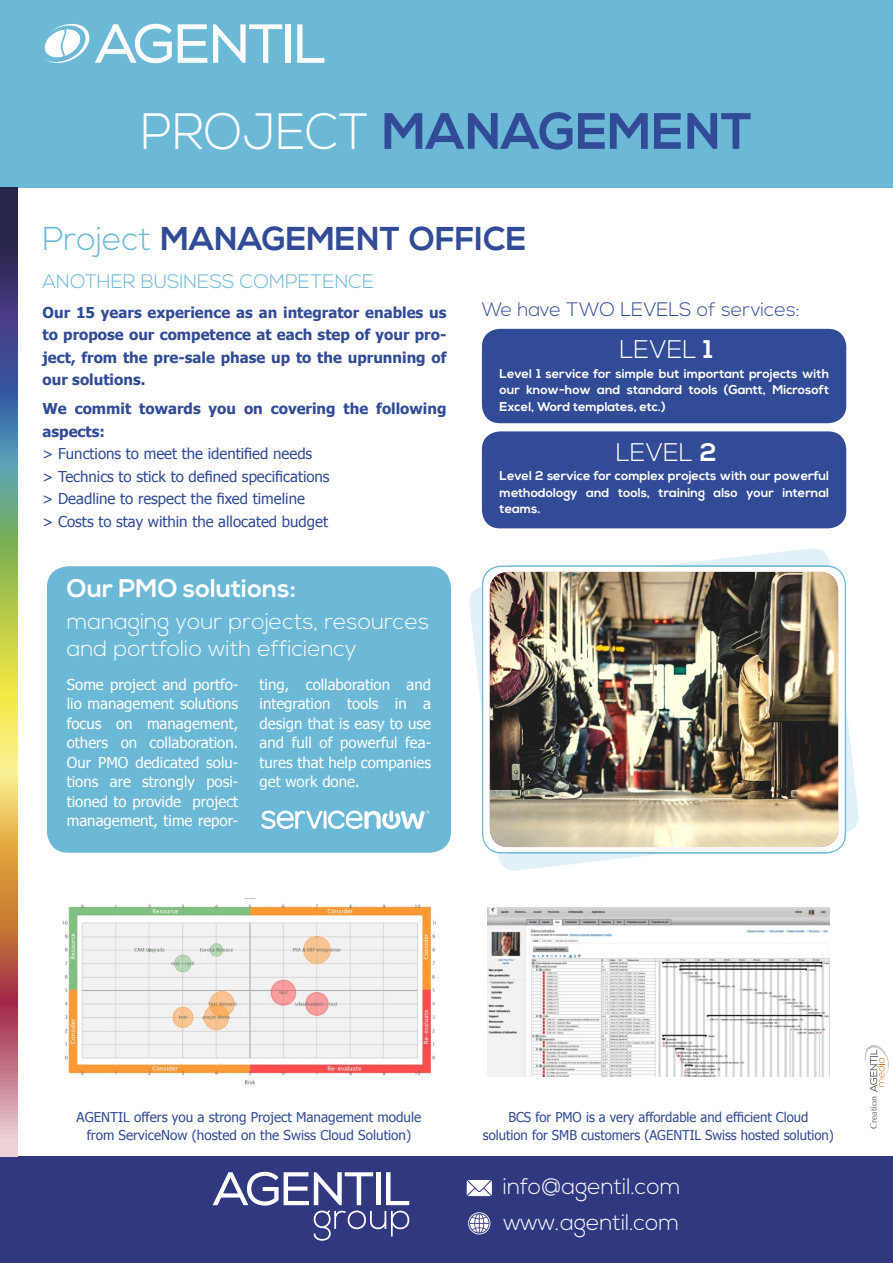
<style>
.page{position:relative;width:893px;height:1263px;background:#fff}
.page>*{position:absolute;margin:0;border:0;box-sizing:border-box;transform-origin:0 0}
.t1{font:700 51px "Nexa";color:#314b96}
.t2{font:700 33px "Nexa";color:#314b96}
.t3{font:700 25.5px "Nexa";color:#fff}
.t4{font:300 25.5px "Nexa";color:#fff}
.t5{font:300 22.65px "Nexa";color:#fff}
.t6{font:300 22.5px/27px "Nexa";color:#fff}
.t7{font:300 19.5px "Nexa";color:#314b96}
.t8{font:300 19.5px "Nexa";color:#6bb8d7}
.t9{font:15px/19.5px "Tahoma";color:#fff;text-align:justify}
.t10{font:700 15px/22.5px "Tahoma";color:#314b96;text-align:justify}
.t11{font:15px/22.5px "Tahoma";color:#314b96}
.t12{font:13.5px/18px "Tahoma";color:#314b96;text-align:center}
.t13{font:700 12.75px/16.5px "Nexa";color:#fff;text-align:justify}
.t14{font:9px "Optima";color:#585857}
.s1{font-weight:300;color:#fff}
.s2{font-weight:300;color:#6bb8d7}
.s3{font-weight:700}
</style>
<div class="page">
<svg style="left:469px;top:548px;width:390px;height:323px"></svg>
<div style="left:0;top:0;width:893px;height:187px;background:#6bb8d7"></div>
<svg style="left:44px;top:23px;width:128px;height:41px"></svg>
<svg style="left:178px;top:24px;width:29px;height:39px"></svg>
<svg style="left:213px;top:24px;width:69px;height:39px"></svg>
<div style="left:286px;top:24px;width:5px;height:39px;background:#fff"></div>
<svg style="left:297px;top:24px;width:27px;height:39px"></svg>
<div style="left:47px;top:566px;width:404px;height:287px;background:#6bb8d7;border-radius:21px"></div>
<img style="left:62px;top:898px;width:374px;height:187px">
<img style="left:488px;top:907px;width:341px;height:169px">
<div style="left:482px;top:329px;width:364px;height:94px;background:#314b96;border-radius:18px"></div>
<div style="left:482px;top:431px;width:364px;height:97px;background:#314b96;border-radius:18px"></div>
<svg style="left:261px;top:810px;width:61px;height:19px"></svg>
<hr style="left:324px;top:811px;width:3px;height:18px;background:#fff">
<svg style="left:328px;top:810px;width:101px;height:19px"></svg>
<div style="left:483px;top:566px;width:362px;height:287px;background:#fff;border-radius:19px"></div>
<div style="left:482px;top:565px;width:364px;height:288px;border:1px solid #6bb8d7;border-radius:19px"></div>
<img style="left:490px;top:572px;width:348px;height:275px">
<div style="left:0;top:1157px;width:893px;height:106px;background:#303880"></div>
<svg style="left:468px;top:1212px;width:22px;height:22px"></svg>
<svg style="left:213px;top:1172px;width:196px;height:69px"></svg>
<svg style="left:865px;top:1045px;width:24px;height:47px"></svg>
<svg style="left:467px;top:1180px;width:25px;height:16px"></svg>
<svg style="left:0;top:187px;width:17px;height:970px"></svg>
<h1 class="t1" style="left:141px;top:102px;width:613px"><span class="s1">PROJECT</span> MANAGEMENT</h1>
<h2 class="t2" style="left:43px;top:220px;width:485px"><span class="s2">Project</span> MANAGEMENT OFFICE</h2>
<h3 class="t8" style="left:43px;top:270px;width:333px">ANOTHER BUSINESS COMPETENCE</h3>
<p class="t10" style="left:43px;top:300px;width:405px">Our 15 years experience as an integrator enables us to propose our competence at each step of your pro&shy;ject, from the pre-sale phase up to the uprunning of our solutions.</p>
<p class="t10" style="left:43px;top:396px;width:405px">We commit towards you on covering the following aspects:</p>
<p class="t11" style="left:43px;top:442px;width:289px">&gt; Functions to meet the identified needs<br>&gt; Technics to stick to defined specifications &gt; Deadline to respect the fixed timeline<br>&gt; Costs to stay within the allocated budget</p>
<h3 class="t3" style="left:67px;top:574px;width:230px">Our PMO solutions:</h3>
<h3 class="t6" style="left:67px;top:608px;width:364px">managing your projects, resources and portfolio with efficiency</h3>
<p class="t9" style="left:67px;top:674px;width:173px">Some project and portfo&shy;lio management solutions focus on management, others on collaboration.<br>Our PMO dedicated solu&shy;tions are strongly posi&shy;tioned to provide project management, time repor-</p>
<p class="t9" style="left:260px;top:674px;width:173px">ting, collaboration and integration tools in a design that is easy to use and full of powerful fea&shy;tures that help companies get work done.</p>
<h3 class="t7" style="left:482px;top:298px;width:319px">We have TWO LEVELS of services:</h3>
<h3 class="t4" style="left:620px;top:335px;width:95px">LEVEL <span class="s3">1</span></h3>
<p class="t13" style="left:500px;top:365px;width:331px">Level 1 service for simple but important projects with our know-how and standard tools (Gantt, Microsoft Excel, Word templates, etc.)</p>
<h3 class="t4" style="left:616px;top:437px;width:102px">LEVEL <span class="s3">2</span></h3>
<p class="t13" style="left:500px;top:468px;width:331px">Level 2 service for complex projects with our powerful methodology and tools, training also your internal teams.</p>
<p class="t12" style="left:77px;top:1108px;width:346px">AGENTIL offers you a strong Project Management module from ServiceNow (hosted on the Swiss Cloud Solution)</p>
<p class="t12" style="left:483px;top:1108px;width:352px">BCS for PMO is a very affordable and efficient Cloud<br>solution for SMB customers (AGENTIL Swiss hosted solution)</p>
<h3 class="t5" style="left:503px;top:1173px;width:179px">info@agentil.com</h3>
<h3 class="t5" style="left:503px;top:1209px;width:177px">www.agentil.com</h3>
<p class="t14" style="left:868px;top:1129px;width:35px;rotate:-90deg">Creation</p>
</div>
